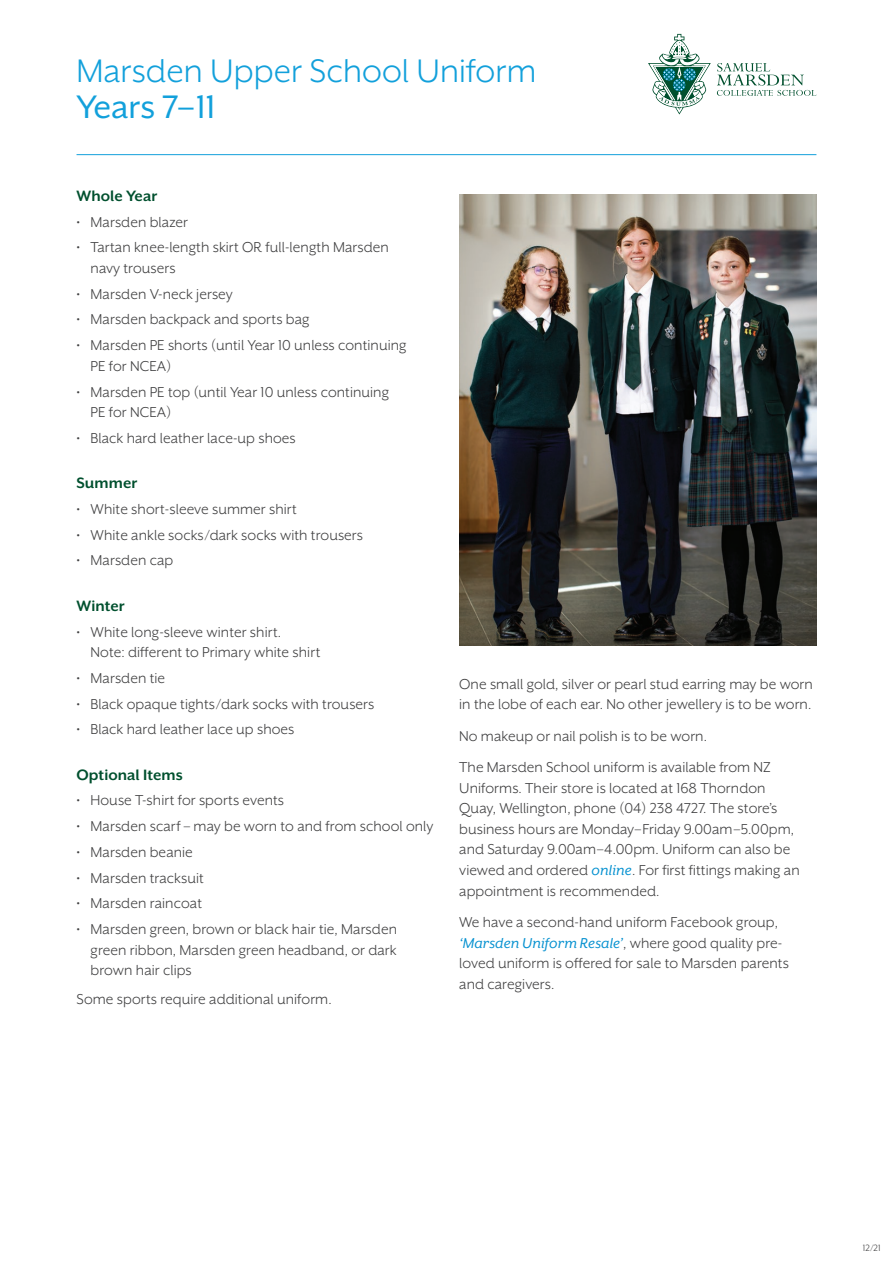
<style>
.page{position:relative;width:893px;height:1263px;background:#fff}
.page>*{position:absolute;margin:0;border:0;box-sizing:border-box;transform-origin:0 0}
.Heading1{font:37.5px/36px "Mr Eaves XL San OT";color:#12a0db}
.Sub_head_2{font:700 17.25px "Mr Eaves XL San OT";color:#00502e}
.Body1{font:16.5px/20.7px "Mr Eaves XL San OT";letter-spacing:.005em;color:#3e3e3f}
.Body1-2{font:10.5px "Mr Eaves XL San OT";color:#3e3e3f}
.s1{font-style:inherit}
.s2{font-style:italic;color:#0691d0}
</style>
<div class="page">
<svg style="left:717px;top:63px;width:99px;height:33px"></svg>
<svg style="left:648px;top:34px;width:63px;height:80px"></svg>
<img style="left:459px;top:195px;width:357px;height:451px">
<hr style="left:77px;top:154px;width:739px;height:1px;background:#12a0db">
<p class="Heading1" style="left:77px;top:53px;width:461px">Marsden Upper School Uniform<br><span class="s1">Years 7–11</span></p>
<p class="Sub_head_2" style="left:77px;top:187px;width:82px">Whole Year</p>
<p class="Body1" style="left:77px;top:211px;width:113px">• Marsden blazer</p>
<p class="Body1" style="left:91px;top:237px;width:300px;text-indent:-14px">• Tartan knee-length skirt OR full-length Marsden navy trousers</p>
<p class="Body1" style="left:77px;top:283px;width:158px">• Marsden V-neck jersey</p>
<p class="Body1" style="left:77px;top:309px;width:235px">• Marsden backpack and sports bag</p>
<p class="Body1" style="left:91px;top:335px;width:318px;text-indent:-14px">• Marsden PE shorts (until Year 10 unless continuing<br>PE for NCEA)</p>
<p class="Body1" style="left:91px;top:381px;width:300px;text-indent:-14px">• Marsden PE top (until Year 10 unless continuing<br>PE for NCEA)</p>
<p class="Body1" style="left:77px;top:428px;width:221px">• Black hard leather lace-up shoes</p>
<p class="Sub_head_2" style="left:77px;top:474px;width:62px">Summer</p>
<p class="Body1" style="left:77px;top:499px;width:222px">• White short-sleeve summer shirt</p>
<p class="Body1" style="left:77px;top:524px;width:288px">• White ankle socks/dark socks with trousers</p>
<p class="Body1" style="left:77px;top:550px;width:98px">• Marsden cap</p>
<p class="Sub_head_2" style="left:77px;top:597px;width:50px">Winter</p>
<p class="Body1" style="left:91px;top:621px;width:231px;text-indent:-14px">• White long-sleeve winter shirt.<br>Note: different to Primary white shirt</p>
<p class="Body1" style="left:77px;top:668px;width:90px">• Marsden tie</p>
<p class="Body1" style="left:77px;top:693px;width:299px">• Black opaque tights/dark socks with trousers</p>
<p class="Body1" style="left:77px;top:719px;width:219px">• Black hard leather lace up shoes</p>
<p class="Sub_head_2" style="left:77px;top:766px;width:108px">Optional Items</p>
<p class="Body1" style="left:77px;top:790px;width:209px">• House T-shirt for sports events</p>
<p class="Body1" style="left:77px;top:816px;width:358px">• Marsden scarf – may be worn to and from school only</p>
<p class="Body1" style="left:77px;top:841px;width:118px">• Marsden beanie</p>
<p class="Body1" style="left:77px;top:867px;width:129px">• Marsden tracksuit</p>
<p class="Body1" style="left:77px;top:893px;width:127px">• Marsden raincoat</p>
<p class="Body1" style="left:91px;top:919px;width:308px;text-align:justify;text-indent:-14px">• Marsden green, brown or black hair tie, Marsden green ribbon, Marsden green headband, or dark brown hair clips</p>
<p class="Body1" style="left:77px;top:989px;width:257px">Some sports require additional uniform.</p>
<p class="Body1" style="left:459px;top:673px;width:355px">One small gold, silver or pearl stud earring may be worn in the lobe of each ear. No other jewellery is to be worn.</p>
<p class="Body1" style="left:459px;top:725px;width:249px">No makeup or nail polish is to be worn.</p>
<p class="Body1" style="left:459px;top:756px;width:342px">The Marsden School uniform is available from NZ Uniforms. Their store is located at 168 Thorndon Quay, Wellington, phone (04) 238 4727. The store’s business hours are Monday–Friday 9.00am–5.00pm, and Saturday 9.00am–4.00pm. Uniform can also be viewed and ordered <span class="s2">online</span>. For first fittings making an appointment is recommended.</p>
<p class="Body1" style="left:459px;top:912px;width:331px">We have a second-hand uniform Facebook group, <span class="s2">‘Marsden Uniform Resale’</span>, where good quality pre&shy;loved uniform is offered for sale to Marsden parents and caregivers.</p>
<p class="Body1-2" style="left:863px;top:1243px;width:19px">12/21</p>
</div>
